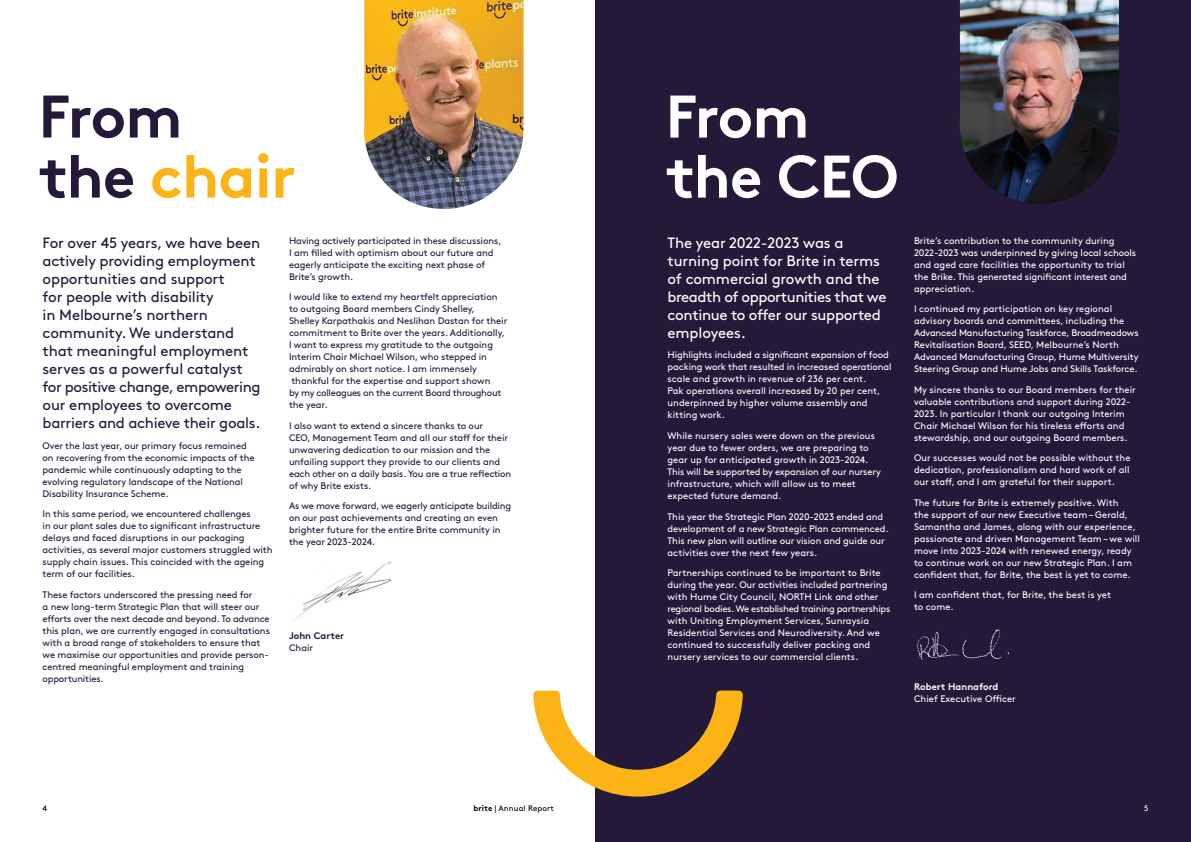
<style>
.page{position:relative;width:1191px;height:842px;background:#fff}
.page>*{position:absolute;margin:0;border:0;box-sizing:border-box;transform-origin:0 0}
.t1{font:700 60px/60px "Brown";letter-spacing:-.01em;color:#25193a}
.t2{font:700 60px/60px "Brown";letter-spacing:-.025em;color:#fff}
.t3{font:15px/18px "Brown";letter-spacing:-.01em;color:#25193a}
.t4{font:15px/18px "Brown";letter-spacing:-.015em;color:#fff}
.t5{font:9.5px/12px "Brown";color:#fff}
.t6{font:9.5px/12px "Brown";letter-spacing:-.01em;color:#25193a}
.t7{font:700 9.5px "Brown";color:#fff}
.t8{font:700 9.5px "Brown";color:#25193a}
.t9{font:8px "Brown";letter-spacing:.01em;color:#000}
.t10{font:8px "Brown";color:#fff}
.s1{color:#fcb316}
.s2{font-weight:700}
</style>
<div class="page">
<div style="left:595px;top:0;width:596px;height:842px;background:#25193a"></div>
<img style="left:364px;top:0;width:159px;height:209px">
<img style="left:959px;top:0;width:160px;height:204px">
<img style="left:916px;top:629px;width:92px;height:31px">
<svg style="left:533px;top:690px;width:210px;height:107px"></svg>
<img style="left:292px;top:562px;width:99px;height:60px">
<h1 class="t1" style="left:39px;top:80px;width:259px">From<br>the <span class="s1">chair</span></h1>
<h1 class="t2" style="left:665px;top:80px;width:234px">From the CEO</h1>
<h2 class="t4" style="left:667px;top:232px;width:220px">The year 2022-2023 was a turning point for Brite in terms of commercial growth and the breadth of opportunities that we continue to offer our supported employees.</h2>
<p class="t5" style="left:667px;top:348px;width:226px">Highlights included a significant expansion of food packing work that resulted in increased operational scale and growth in revenue of 236 per cent.<br>Pak operations overall increased by 20 per cent, underpinned by higher volume assembly and kitting work.</p>
<p class="t5" style="left:667px;top:429px;width:215px">While nursery sales were down on the previous year due to fewer orders, we are preparing to gear up for anticipated growth in 2023-2024.<br>This will be supported by expansion of our nursery infrastructure, which will allow us to meet expected future demand.</p>
<p class="t5" style="left:667px;top:509px;width:223px">This year the Strategic Plan 2020-2023 ended and development of a new Strategic Plan commenced.<br>This new plan will outline our vision and guide our activities over the next few years.</p>
<p class="t5" style="left:667px;top:566px;width:224px">Partnerships continued to be important to Brite during the year. Our activities included partnering with Hume City Council, NORTH Link and other regional bodies. We established training partnerships with Uniting Employment Services, Sunraysia Residential Services and Neurodiversity. And we continued to successfully deliver packing and nursery services to our commercial clients.</p>
<p class="t6" style="left:289px;top:234px;width:214px">Having actively participated in these discussions, I am filled with optimism about our future and eagerly anticipate the exciting next phase of Brite’s growth.</p>
<p class="t6" style="left:289px;top:290px;width:220px">I would like to extend my heartfelt appreciation to outgoing Board members Cindy Shelley, Shelley Karpathakis and Neslihan Dastan for their commitment to Brite over the years. Additionally, I want to express my gratitude to the outgoing Interim Chair Michael Wilson, who stepped in admirably on short notice. I am immensely thankful for the expertise and support shown<br>by my colleagues on the current Board throughout the year.</p>
<p class="t6" style="left:289px;top:419px;width:224px">I also want to extend a sincere thanks to our<br>CEO, Management Team and all our staff for their unwavering dedication to our mission and the unfailing support they provide to our clients and each other on a daily basis. You are a true reflection of why Brite exists.</p>
<p class="t6" style="left:289px;top:499px;width:224px">As we move forward, we eagerly anticipate building on our past achievements and creating an even brighter future for the entire Brite community in the year 2023-2024.</p>
<p class="t3" style="left:43px;top:232px;width:219px">For over 45 years, we have been actively providing employment opportunities and support<br>for people with disability<br>in Melbourne’s northern community. We understand that meaningful employment serves as a powerful catalyst for positive change, empowering our employees to overcome barriers and achieve their goals.</p>
<p class="t6" style="left:43px;top:438px;width:213px">Over the last year, our primary focus remained on recovering from the economic impacts of the pandemic while continuously adapting to the evolving regulatory landscape of the National Disability Insurance Scheme.</p>
<p class="t6" style="left:43px;top:507px;width:231px">In this same period, we encountered challenges<br>in our plant sales due to significant infrastructure delays and faced disruptions in our packaging activities, as several major customers struggled with supply chain issues. This coincided with the ageing term of our facilities.</p>
<p class="t6" style="left:43px;top:587px;width:229px">These factors underscored the pressing need for<br>a new long-term Strategic Plan that will steer our efforts over the next decade and beyond. To advance this plan, we are currently engaged in consultations with a broad range of stakeholders to ensure that we maximise our opportunities and provide person&shy;centred meaningful employment and training opportunities.</p>
<p class="t8" style="left:289px;top:628px;width:57px">John Carter</p>
<p class="t6" style="left:289px;top:641px;width:26px">Chair</p>
<p class="t5" style="left:914px;top:234px;width:224px">Brite’s contribution to the community during 2022-2023 was underpinned by giving local schools and aged care facilities the opportunity to trial the Brike. This generated significant interest and appreciation.</p>
<p class="t5" style="left:914px;top:302px;width:226px">I continued my participation on key regional advisory boards and committees, including the Advanced Manufacturing Taskforce, Broadmeadows Revitalisation Board, SEED, Melbourne’s North Advanced Manufacturing Group, Hume Multiversity Steering Group and Hume Jobs and Skills Taskforce.</p>
<p class="t5" style="left:914px;top:383px;width:223px">My sincere thanks to our Board members for their valuable contributions and support during 2022- 2023. In particular I thank our outgoing Interim Chair Michael Wilson for his tireless efforts and stewardship, and our outgoing Board members.</p>
<p class="t5" style="left:914px;top:451px;width:218px;text-align:justify">Our successes would not be possible without the dedication, professionalism and hard work of all our staff, and I am grateful for their support.</p>
<p class="t5" style="left:914px;top:496px;width:227px">The future for Brite is extremely positive. With<br>the support of our new Executive team – Gerald, Samantha and James, along with our experience, passionate and driven Management Team – we will move into 2023-2024 with renewed energy, ready to continue work on our new Strategic Plan. I am confident that, for Brite, the best is yet to come.</p>
<p class="t5" style="left:914px;top:588px;width:199px">I am confident that, for Brite, the best is yet to come.</p>
<p class="t7" style="left:914px;top:678px;width:86px">Robert Hannaford</p>
<p class="t5" style="left:914px;top:691px;width:103px">Chief Executive Officer</p>
<p class="t9" style="left:43px;top:802px;width:6px">4</p>
<p class="t9" style="left:473px;top:802px;width:82px"><span class="s2">brite</span> | Annual Report</p>
<p class="t10" style="left:1144px;top:802px;width:6px">5</p>
</div>
